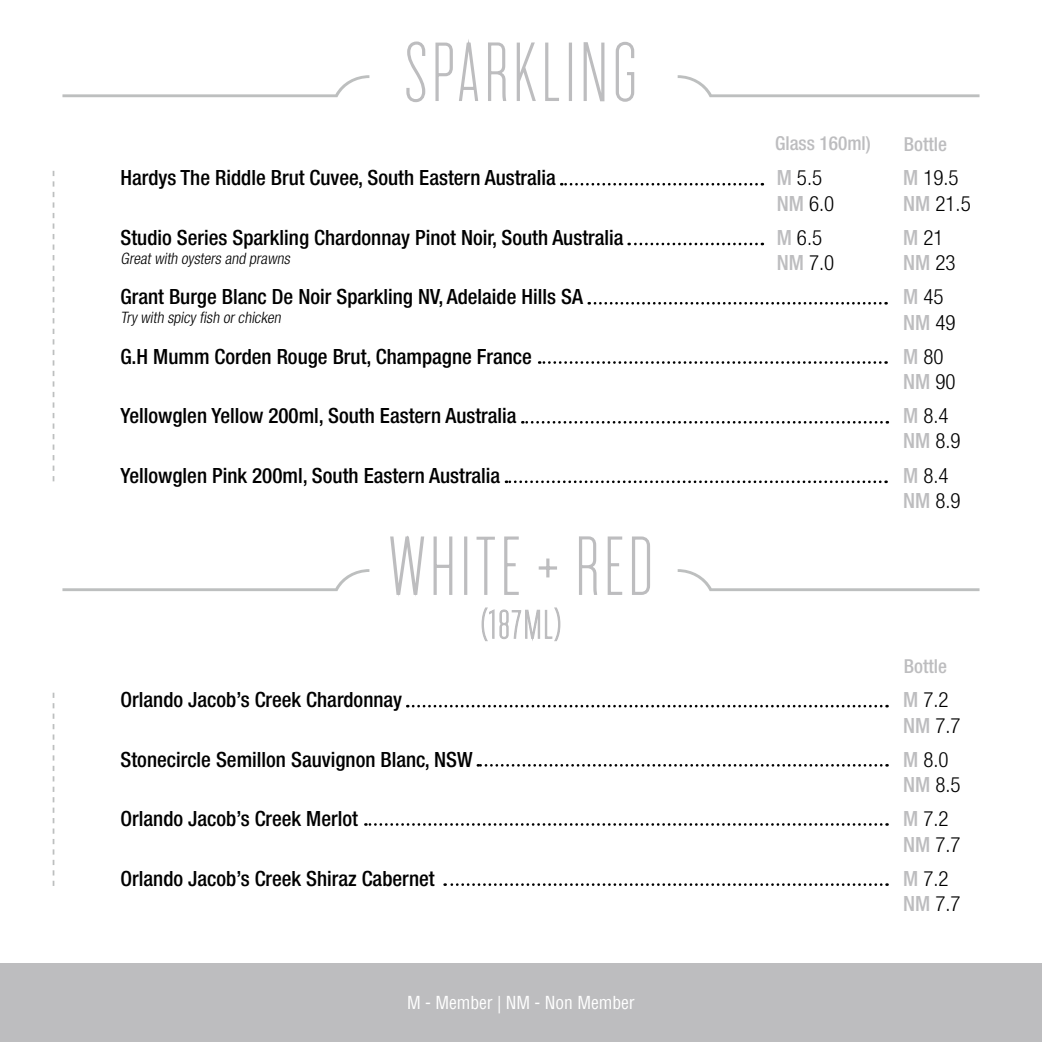
<style>
.page{position:relative;width:1042px;height:1042px;background:#fff}
.page>*{position:absolute;margin:0;border:0;box-sizing:border-box;transform-origin:0 0}
.t1{font:500 condensed 21px "Helvetica Neue";color:#000}
.t2{font:300 condensed 21px/25.2px "Helvetica Neue";color:#000}
.t3{font:500 condensed 19.25px "Helvetica Neue";color:#bdbdbf}
.t4{font:condensed 17.5px "Helvetica";color:#fff}
.t5{font:italic 300 condensed 15.75px "Helvetica Neue";color:#000}
.s1{font-weight:500;color:#bdbdbf}
</style>
<div class="page">
<svg style="left:406px;top:41px;width:20px;height:62px"></svg>
<svg style="left:435px;top:39px;width:43px;height:62px"></svg>
<svg style="left:488px;top:42px;width:19px;height:59px"></svg>
<svg style="left:516px;top:42px;width:20px;height:59px"></svg>
<svg style="left:545px;top:42px;width:14px;height:59px"></svg>
<div style="left:569px;top:43px;width:3px;height:58px;border:2px solid #bdbdbf"></div>
<svg style="left:583px;top:42px;width:22px;height:60px"></svg>
<svg style="left:615px;top:41px;width:20px;height:61px"></svg>
<div style="left:0;top:963px;width:1042px;height:79px;background:#bdbdbf"></div>
<svg style="left:53px;top:171px;width:1px;height:310px"></svg>
<svg style="left:62px;top:75px;width:307px;height:22px"></svg>
<svg style="left:677px;top:75px;width:302px;height:22px"></svg>
<svg style="left:561px;top:183px;width:195px;height:3px"></svg>
<svg style="left:390px;top:535px;width:34px;height:61px"></svg>
<svg style="left:433px;top:536px;width:20px;height:59px"></svg>
<div style="left:464px;top:536px;width:3px;height:59px;border:2px solid #bdbdbf"></div>
<svg style="left:476px;top:536px;width:19px;height:59px"></svg>
<svg style="left:504px;top:536px;width:15px;height:59px"></svg>
<svg style="left:538px;top:558px;width:19px;height:20px"></svg>
<svg style="left:579px;top:536px;width:18px;height:59px"></svg>
<svg style="left:607px;top:536px;width:16px;height:59px"></svg>
<svg style="left:632px;top:536px;width:18px;height:59px"></svg>
<svg style="left:62px;top:569px;width:307px;height:22px"></svg>
<svg style="left:677px;top:569px;width:302px;height:22px"></svg>
<svg style="left:407px;top:705px;width:480px;height:2px"></svg>
<svg style="left:481px;top:607px;width:80px;height:35px"></svg>
<svg style="left:478px;top:764px;width:409px;height:2px"></svg>
<svg style="left:365px;top:823px;width:522px;height:3px"></svg>
<svg style="left:445px;top:883px;width:442px;height:3px"></svg>
<svg style="left:53px;top:693px;width:1px;height:193px"></svg>
<svg style="left:629px;top:243px;width:127px;height:2px"></svg>
<svg style="left:589px;top:302px;width:297px;height:3px"></svg>
<svg style="left:539px;top:361px;width:347px;height:3px"></svg>
<svg style="left:522px;top:421px;width:359px;height:3px"></svg>
<svg style="left:506px;top:480px;width:380px;height:3px"></svg>
<p class="t3" style="left:775px;top:132px;width:97px">Glass 160ml)</p>
<p class="t3" style="left:904px;top:132px;width:45px">Bottle</p>
<p class="t1" style="left:121px;top:165px;width:437px">Hardys The Riddle Brut Cuvee, South Eastern Australia</p>
<p class="t2" style="left:777px;top:165px;width:59px"><span class="s1">M</span> 5.5<br><span class="s1">NM</span> 6.0</p>
<p class="t2" style="left:903px;top:165px;width:69px"><span class="s1">M</span> 19.5<br><span class="s1">NM</span> 21.5</p>
<p class="t1" style="left:121px;top:225px;width:504px">Studio Series Sparkling Chardonnay Pinot Noir, South Australia</p>
<p class="t5" style="left:121px;top:249px;width:174px">Great with oysters and prawns</p>
<p class="t2" style="left:777px;top:225px;width:59px"><span class="s1">M</span> 6.5<br><span class="s1">NM</span> 7.0</p>
<p class="t2" style="left:903px;top:225px;width:54px"><span class="s1">M</span> 21<br><span class="s1">NM</span> 23</p>
<p class="t1" style="left:121px;top:284px;width:464px">Grant Burge Blanc De Noir Sparkling NV, Adelaide Hills SA</p>
<p class="t5" style="left:121px;top:309px;width:165px">Try with spicy fish or chicken</p>
<p class="t2" style="left:903px;top:284px;width:54px"><span class="s1">M</span> 45<br><span class="s1">NM</span> 49</p>
<p class="t1" style="left:121px;top:344px;width:413px">G.H Mumm Corden Rouge Brut, Champagne France</p>
<p class="t2" style="left:903px;top:344px;width:54px"><span class="s1">M</span> 80<br><span class="s1">NM</span> 90</p>
<p class="t1" style="left:121px;top:403px;width:397px">Yellowglen Yellow 200ml, South Eastern Australia</p>
<p class="t2" style="left:903px;top:403px;width:59px"><span class="s1">M</span> 8.4<br><span class="s1">NM</span> 8.9</p>
<p class="t1" style="left:121px;top:463px;width:381px">Yellowglen Pink 200ml, South Eastern Australia</p>
<p class="t2" style="left:903px;top:462px;width:59px"><span class="s1">M</span> 8.4<br><span class="s1">NM</span> 8.9</p>
<p class="t3" style="left:904px;top:654px;width:45px">Bottle</p>
<p class="t1" style="left:121px;top:687px;width:283px">Orlando Jacob’s Creek Chardonnay</p>
<p class="t2" style="left:903px;top:687px;width:59px"><span class="s1">M</span> 7.2<br><span class="s1">NM</span> 7.7</p>
<p class="t1" style="left:121px;top:747px;width:354px">Stonecircle Semillon Sauvignon Blanc, NSW</p>
<p class="t2" style="left:903px;top:746px;width:59px"><span class="s1">M</span> 8.0<br><span class="s1">NM</span> 8.5</p>
<p class="t1" style="left:121px;top:806px;width:239px">Orlando Jacob’s Creek Merlot</p>
<p class="t2" style="left:903px;top:806px;width:59px"><span class="s1">M</span> 7.2<br><span class="s1">NM</span> 7.7</p>
<p class="t1" style="left:121px;top:866px;width:316px">Orlando Jacob’s Creek Shiraz Cabernet</p>
<p class="t2" style="left:903px;top:865px;width:59px"><span class="s1">M</span> 7.2<br><span class="s1">NM</span> 7.7</p>
<p class="t4" style="left:407px;top:991px;width:229px">M - Member | NM - Non Member</p>
</div>
